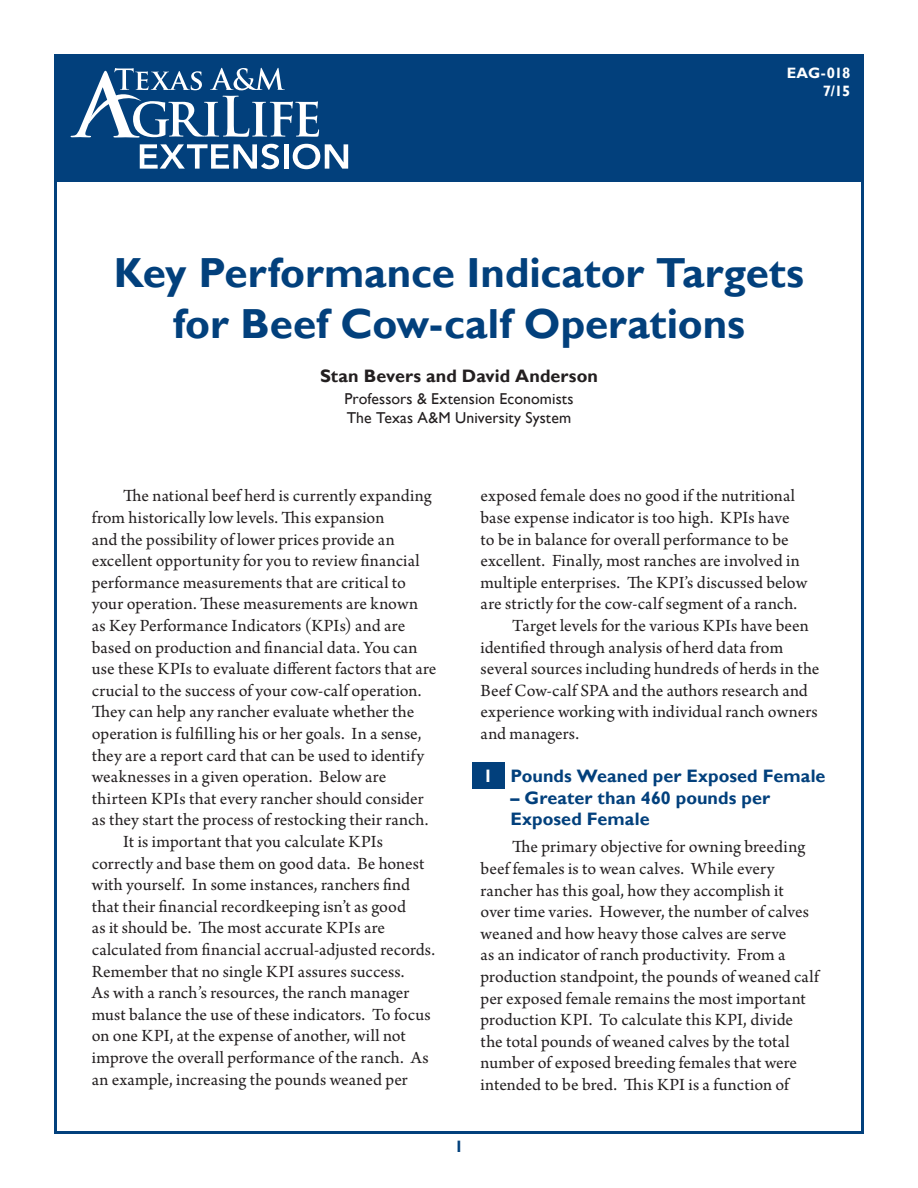
<style>
.page{position:relative;width:918px;height:1188px;background:#fff}
.page>*{position:absolute;margin:0;border:0;box-sizing:border-box;transform-origin:0 0}
.body_text{font:700 42px "Gill Sans";color:#02407c}
.body_text-2{font:18px/21.6px "Arno Pro";letter-spacing:.005em;color:#231f20}
.heading1{font:700 18px/21.6px "Gill Sans";letter-spacing:.005em;color:#02407c}
.body_text-3{font:700 18px "Gill Sans";letter-spacing:.005em;color:#231f20}
.t1{font:700 18px "Gill Sans";color:#fff}
.t2{font:700 16.5px "Gill Sans";color:#02407c}
.body_text-4{font:15.75px "Gill Sans";letter-spacing:.005em;color:#231f20}
.t3{font:700 15px "Gill Sans";letter-spacing:-.03em;color:#fff}
</style>
<div class="page">
<div style="left:55px;top:56px;width:809px;height:125px;background:#02407c"></div>
<svg style="left:71px;top:68px;width:248px;height:70px"></svg>
<svg style="left:140px;top:144px;width:139px;height:25px"></svg>
<hr style="left:284px;top:144px;width:4px;height:25px;background:#fff">
<svg style="left:293px;top:144px;width:55px;height:25px"></svg>
<div style="left:472px;top:763px;width:32px;height:26px;background:#02407c"></div>
<p class="t3" style="left:787px;top:64px;width:65px">EAG-018</p>
<p class="t3" style="left:823px;top:82px;width:29px">7/15</p>
<p class="body_text" style="left:114px;top:248px;width:692px">Key Performance Indicator Targets</p>
<p class="body_text" style="left:173px;top:298px;width:574px">for Beef Cow-calf Operations</p>
<p class="body_text-3" style="left:320px;top:366px;width:279px">Stan Bevers and David Anderson</p>
<p class="body_text-4" style="left:344px;top:390px;width:231px">Professors &amp; Extension Economists</p>
<p class="body_text-4" style="left:347px;top:408px;width:226px">The Texas A&amp;M University System</p>
<p class="body_text-2" style="left:92px;top:486px;width:346px;text-indent:31px">The national beef herd is currently expanding from historically low levels. This expansion<br>and the possibility of lower prices provide an excellent opportunity for you to review financial performance measurements that are critical to your operation. These measurements are known<br>as Key Performance Indicators (KPIs) and are based on production and financial data. You can use these KPIs to evaluate different factors that are crucial to the success of your cow-calf operation.<br>They can help any rancher evaluate whether the operation is fulfilling his or her goals. In a sense, they are a report card that can be used to identify weaknesses in a given operation. Below are thirteen KPIs that every rancher should consider as they start the process of restocking their ranch.</p>
<p class="body_text-2" style="left:92px;top:832px;width:345px;text-indent:31px">It is important that you calculate KPIs correctly and base them on good data. Be honest with yourself. In some instances, ranchers find that their financial recordkeeping isn’t as good<br>as it should be. The most accurate KPIs are calculated from financial accrual-adjusted records.<br>Remember that no single KPI assures success.<br>As with a ranch’s resources, the ranch manager must balance the use of these indicators. To focus on one KPI, at the expense of another, will not improve the overall performance of the ranch. As an example, increasing the pounds weaned per</p>
<p class="t2" style="left:454px;top:1136px;width:11px">1</p>
<p class="body_text-2" style="left:481px;top:486px;width:328px">exposed female does no good if the nutritional base expense indicator is too high. KPIs have to be in balance for overall performance to be excellent. Finally, most ranches are involved in multiple enterprises. The KPI’s discussed below are strictly for the cow-calf segment of a ranch.</p>
<p class="body_text-2" style="left:481px;top:616px;width:340px;text-indent:32px">Target levels for the various KPIs have been identified through analysis of herd data from several sources including hundreds of herds in the Beef Cow-calf SPA and the authors research and experience working with individual ranch owners and managers.</p>
<p class="heading1" style="left:511px;top:766px;width:316px">Pounds Weaned per Exposed Female</p>
<p class="heading1" style="left:511px;top:787px;width:261px">– Greater than 460 pounds per<br>Exposed Female</p>
<p class="body_text-2" style="left:481px;top:837px;width:340px;text-indent:32px">The primary objective for owning breeding beef females is to wean calves. While every rancher has this goal, how they accomplish it<br>over time varies. However, the number of calves weaned and how heavy those calves are serve<br>as an indicator of ranch productivity. From a production standpoint, the pounds of weaned calf per exposed female remains the most important production KPI. To calculate this KPI, divide the total pounds of weaned calves by the total number of exposed breeding females that were intended to be bred. This KPI is a function of</p>
<p class="t1" style="left:483px;top:765px;width:11px">1</p>
</div>
